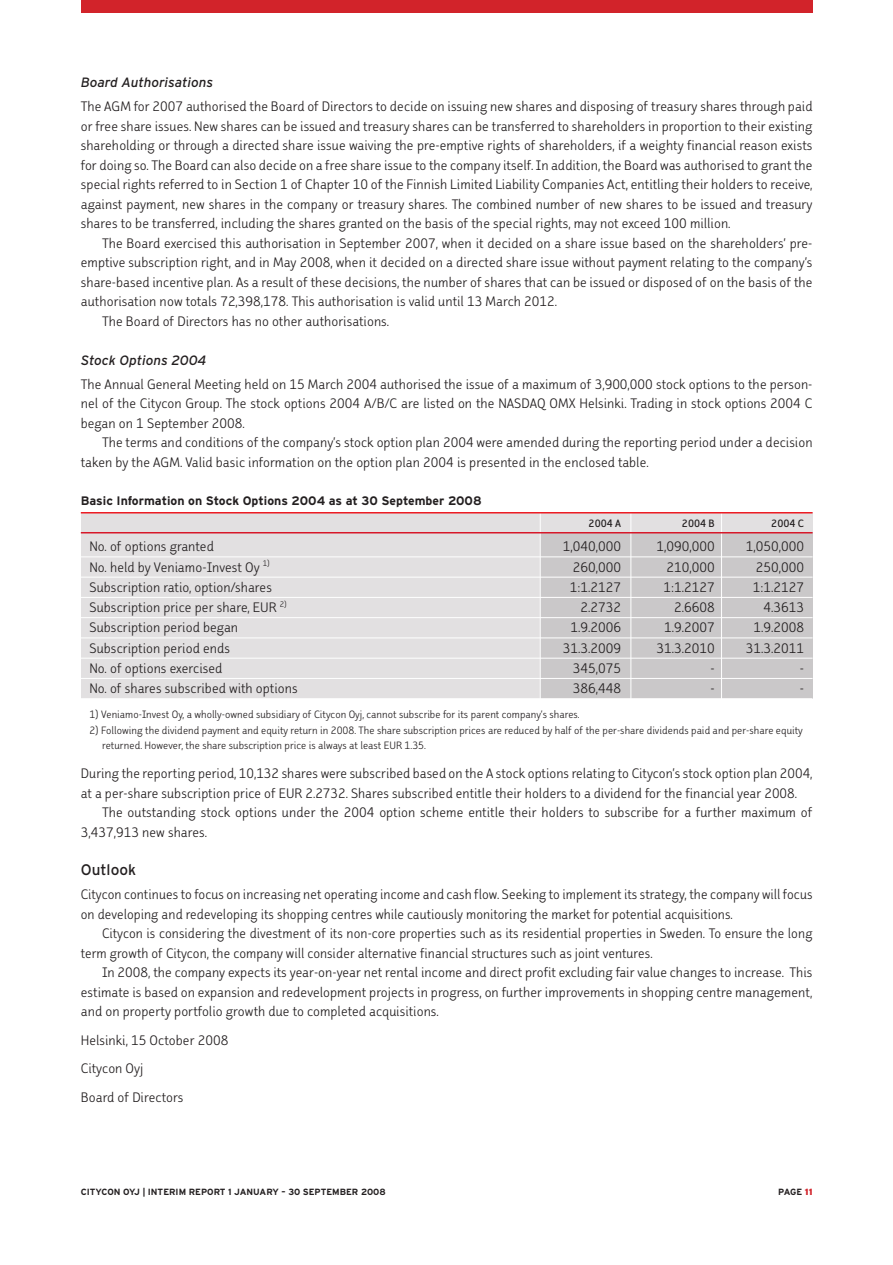
<style>
.page{position:relative;width:893px;height:1265px;background:#fff}
.page>*{position:absolute;margin:0;border:0;box-sizing:border-box;transform-origin:0 0}
.t1{font:16.5px/19.5px "Faceplate Sans A Gauge";color:#231f20}
.t2{font:15.3px "Interstate";color:#231f20}
.t3{font:italic 13.5px "Interstate";color:#231f20}
.t4{font:12.75px/15.8px "Faceplate Sans A Gauge";color:#231f20}
.t5{font:12.75px "Faceplate Sans C Gauge";color:#231f20}
.t6{font:700 12.3px "Interstate";color:#231f20}
.t7{font:700 9px "Interstate";color:#231f20}
.s1{font-weight:900;color:#d2232a}
</style>
<div class="page">
<div style="left:81px;top:0;width:731px;height:13px;background:#d2232a"></div>
<div style="left:81px;top:512px;width:731px;height:186px;background:#e2e0e1"></div>
<div style="left:540px;top:532px;width:272px;height:166px;background:#cac8c9"></div>
<hr style="left:540px;top:488px;width:1px;height:244px;background:#fff">
<hr style="left:630px;top:490px;width:1px;height:241px;background:#fff">
<hr style="left:721px;top:481px;width:1px;height:258px;background:#fff">
<hr style="left:81px;top:512px;width:731px;height:1px;background:#ed1c24">
<hr style="left:81px;top:532px;width:731px;height:1px;background:#d71829">
<hr style="left:81px;top:556px;width:731px;height:1px;background:#fff">
<hr style="left:81px;top:577px;width:731px;height:1px;background:#fff">
<hr style="left:81px;top:597px;width:731px;height:1px;background:#fff">
<hr style="left:81px;top:617px;width:731px;height:1px;background:#fff">
<hr style="left:81px;top:637px;width:731px;height:1px;background:#fff">
<hr style="left:81px;top:658px;width:731px;height:1px;background:#fff">
<hr style="left:81px;top:678px;width:731px;height:1px;background:#fff">
<p class="t3" style="left:81px;top:77px;width:134px">Board Authorisations</p>
<p class="t1" style="left:81px;top:97px;width:733px;text-align:justify">The AGM for 2007 authorised the Board of Directors to decide on issuing new shares and disposing of treasury shares through paid or free share issues. New shares can be issued and treasury shares can be transferred to shareholders in proportion to their existing shareholding or through a directed share issue waiving the pre-emptive rights of shareholders, if a weighty financial reason exists for doing so. The Board can also decide on a free share issue to the company itself. In addition, the Board was authorised to grant the special rights referred to in Section 1 of Chapter 10 of the Finnish Limited Liability Companies Act, entitling their holders to receive, against payment, new shares in the company or treasury shares. The combined number of new shares to be issued and treasury shares to be transferred, including the shares granted on the basis of the special rights, may not exceed 100 million.</p>
<p class="t1" style="left:102px;top:234px;width:712px">The Board exercised this authorisation in September 2007, when it decided on a share issue based on the shareholders’ pre-</p>
<p class="t1" style="left:81px;top:253px;width:733px">emptive subscription right, and in May 2008, when it decided on a directed share issue without payment relating to the company’s</p>
<p class="t1" style="left:81px;top:273px;width:733px">share-based incentive plan. As a result of these decisions, the number of shares that can be issued or disposed of on the basis of the</p>
<p class="t1" style="left:81px;top:292px;width:478px">authorisation now totals 72,398,178. This authorisation is valid until 13 March 2012.</p>
<p class="t1" style="left:102px;top:312px;width:288px">The Board of Directors has no other authorisations.</p>
<p class="t3" style="left:81px;top:355px;width:127px">Stock Options 2004</p>
<p class="t1" style="left:81px;top:375px;width:733px;text-align:justify">The Annual General Meeting held on 15 March 2004 authorised the issue of a maximum of 3,900,000 stock options to the person&shy;nel of the Citycon Group. The stock options 2004 A/B/C are listed on the NASDAQ OMX Helsinki. Trading in stock options 2004 C began on 1 September 2008.</p>
<p class="t1" style="left:81px;top:433px;width:733px;text-indent:21px">The terms and conditions of the company’s stock option plan 2004 were amended during the reporting period under a decision taken by the AGM. Valid basic information on the option plan 2004 is presented in the enclosed table.</p>
<p class="t6" style="left:81px;top:496px;width:402px">Basic Information on Stock Options 2004 as at 30 September 2008</p>
<p class="t5" style="left:588px;top:517px;width:34px">2004 A</p>
<p class="t5" style="left:682px;top:517px;width:34px">2004 B</p>
<p class="t5" style="left:771px;top:517px;width:34px">2004 C</p>
<p class="t1" style="left:89px;top:537px;width:126px">No. of options granted</p>
<p class="t1" style="left:562px;top:537px;width:60px">1,040,000</p>
<p class="t1" style="left:656px;top:537px;width:60px">1,090,000</p>
<p class="t1" style="left:745px;top:537px;width:60px">1,050,000</p>
<p class="t1" style="left:89px;top:558px;width:182px">No. held by Veniamo-Invest Oy <sup>1)</sup></p>
<p class="t1" style="left:573px;top:558px;width:50px">260,000</p>
<p class="t1" style="left:666px;top:558px;width:50px">210,000</p>
<p class="t1" style="left:755px;top:558px;width:50px">250,000</p>
<p class="t1" style="left:89px;top:578px;width:184px">Subscription ratio, option/shares</p>
<p class="t1" style="left:569px;top:578px;width:53px">1:1.2127</p>
<p class="t1" style="left:663px;top:578px;width:53px">1:1.2127</p>
<p class="t1" style="left:752px;top:578px;width:53px">1:1.2127</p>
<p class="t1" style="left:89px;top:598px;width:199px">Subscription price per share, EUR <sup>2)</sup></p>
<p class="t1" style="left:580px;top:598px;width:42px">2.2732</p>
<p class="t1" style="left:674px;top:598px;width:42px">2.6608</p>
<p class="t1" style="left:763px;top:598px;width:42px">4.3613</p>
<p class="t1" style="left:89px;top:618px;width:150px">Subscription period began</p>
<p class="t1" style="left:570px;top:618px;width:52px">1.9.2006</p>
<p class="t1" style="left:664px;top:618px;width:52px">1.9.2007</p>
<p class="t1" style="left:753px;top:618px;width:52px">1.9.2008</p>
<p class="t1" style="left:89px;top:639px;width:142px">Subscription period ends</p>
<p class="t1" style="left:563px;top:639px;width:60px">31.3.2009</p>
<p class="t1" style="left:656px;top:639px;width:60px">31.3.2010</p>
<p class="t1" style="left:745px;top:639px;width:60px">31.3.2011</p>
<p class="t1" style="left:89px;top:659px;width:135px">No. of options exercised</p>
<p class="t1" style="left:573px;top:659px;width:50px">345,075</p>
<p class="t1" style="left:710px;top:659px;width:6px">-</p>
<p class="t1" style="left:799px;top:659px;width:6px">-</p>
<p class="t1" style="left:89px;top:679px;width:210px">No. of shares subscribed with options</p>
<p class="t1" style="left:572px;top:679px;width:50px">386,448</p>
<p class="t1" style="left:710px;top:679px;width:6px">-</p>
<p class="t1" style="left:799px;top:679px;width:6px">-</p>
<p class="t4" style="left:89px;top:707px;width:492px">1) Veniamo-Invest Oy, a wholly-owned subsidiary of Citycon Oyj, cannot subscribe for its parent company’s shares.</p>
<p class="t4" style="left:102px;top:723px;width:702px;text-indent:-13px">2) Following the dividend payment and equity return in 2008. The share subscription prices are reduced by half of the per-share dividends paid and per-share equity returned. However, the share subscription price is always at least EUR 1.35.</p>
<p class="t1" style="left:81px;top:764px;width:733px">During the reporting period, 10,132 shares were subscribed based on the A stock options relating to Citycon’s stock option plan 2004,</p>
<p class="t1" style="left:81px;top:783px;width:717px">at a per-share subscription price of EUR 2.2732. Shares subscribed entitle their holders to a dividend for the financial year 2008.</p>
<p class="t1" style="left:102px;top:803px;width:712px">The outstanding stock options under the 2004 option scheme entitle their holders to subscribe for a further maximum of</p>
<p class="t1" style="left:81px;top:822px;width:128px">3,437,913 new shares.</p>
<p class="t2" style="left:81px;top:864px;width:57px">Outlook</p>
<p class="t1" style="left:81px;top:885px;width:733px">Citycon continues to focus on increasing net operating income and cash flow. Seeking to implement its strategy, the company will focus on developing and redeveloping its shopping centres while cautiously monitoring the market for potential acquisitions.</p>
<p class="t1" style="left:81px;top:924px;width:733px;text-indent:21px">Citycon is considering the divestment of its non-core properties such as its residential properties in Sweden. To ensure the long term growth of Citycon, the company will consider alternative financial structures such as joint ventures.</p>
<p class="t1" style="left:81px;top:963px;width:733px;text-align:justify;text-indent:21px">In 2008, the company expects its year-on-year net rental income and direct profit excluding fair value changes to increase. This estimate is based on expansion and redevelopment projects in progress, on further improvements in shopping centre management, and on property portfolio growth due to completed acquisitions.</p>
<p class="t1" style="left:81px;top:1026px;width:149px;line-height:28.5px">Helsinki, 15 October 2008<br>Citycon Oyj<br>Board of Directors</p>
<p class="t7" style="left:81px;top:1188px;width:306px">CITYCON OYJ | INTERIM REPORT 1 JANUARY – 30 SEPTEMBER 2008</p>
<p class="t7" style="left:778px;top:1188px;width:36px">PAGE <span class="s1">11</span></p>
</div>
